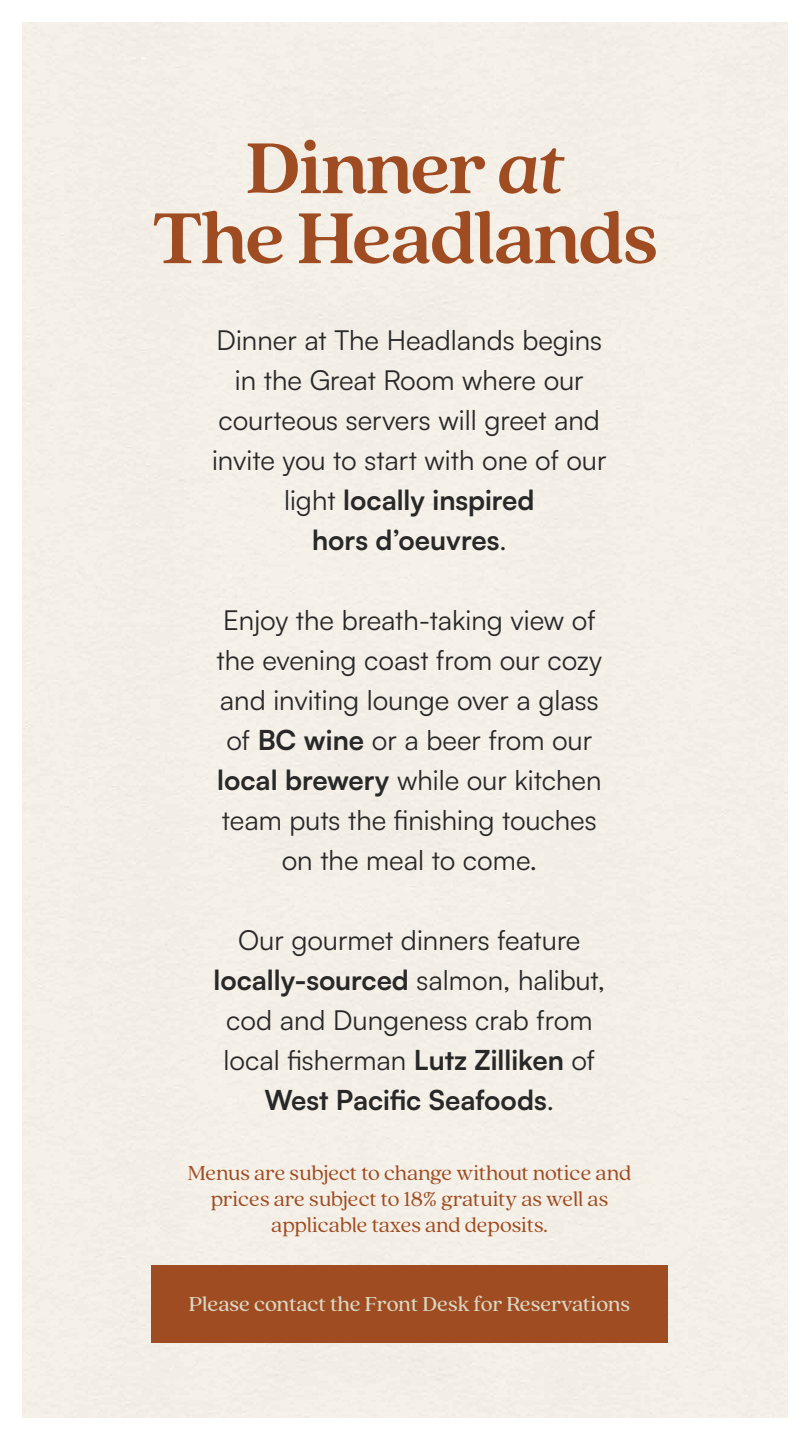
<style>
.page{position:relative;width:810px;height:1440px;background:#fff}
.page>*{position:absolute;margin:0;border:0;box-sizing:border-box;transform-origin:0 0}
.t1{font:700 80px/70px "Quincy CF";letter-spacing:-.025em;color:#a04c22;text-align:center}
.t2{font:27.5px/40px "Satoshi";color:#292829;text-align:center}
.t3{font:22.5px/26.2px "Quincy CF";letter-spacing:-.005em;color:#a04c22;text-align:center}
.t4{font:22.5px "Quincy CF Text";letter-spacing:-.005em;color:#dad7c5}
.s1{font-style:italic}
.s2{font-weight:700}
</style>
<div class="page">
<div style="left:22px;top:22px;width:766px;height:1396px;background:#f4f0e7"></div>
<div style="left:151px;top:1265px;width:516px;height:78px;background:#a04c22"></div>
<h1 class="t1" style="left:152px;top:130px;width:508px">Dinner <span class="s1">at<br></span>The Headlands</h1>
<p class="t2" style="left:212px;top:319px;width:396px">Dinner at The Headlands begins in the Great Room where our courteous servers will greet and invite you to start with one of our light <span class="s2">locally inspired<br>hors d’oeuvres</span>.</p>
<p class="t2" style="left:217px;top:599px;width:387px">Enjoy the breath-taking view of the evening coast from our cozy and inviting lounge over a glass of <span class="s2">BC wine</span> or a beer from our <span class="s2">local brewery</span> while our kitchen team puts the finishing touches on the meal to come.</p>
<p class="t2" style="left:213px;top:919px;width:393px">Our gourmet dinners feature <span class="s2">locally-sourced</span> salmon, halibut, cod and Dungeness crab from local fisherman <span class="s2">Lutz Zilliken</span> of<br><span class="s2">West Pacific Seafoods</span>.</p>
<p class="t3" style="left:188px;top:1158px;width:445px">Menus are subject to change without notice and prices are subject to 18% gratuity as well as applicable taxes and deposits.</p>
<p class="t4" style="left:189px;top:1288px;width:443px">Please contact the Front Desk for Reservations</p>
</div>
